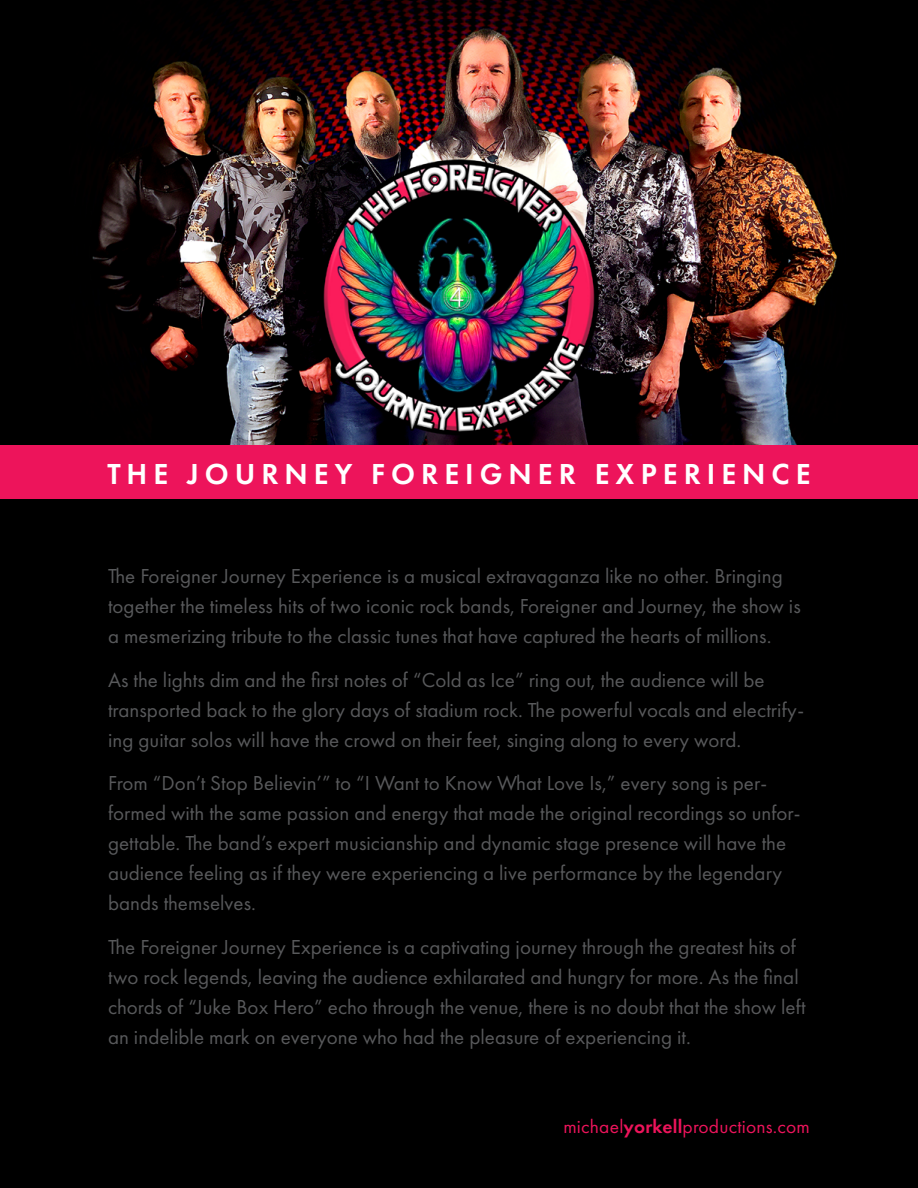
<style>
.page{position:relative;width:918px;height:1188px;background:#000}
.page>*{position:absolute;margin:0;border:0;box-sizing:border-box;transform-origin:0 0}
.t1{font:600 30px "Futura PT";letter-spacing:.2em;color:#fff}
.t2{font:21px/30px "Futura PT";letter-spacing:.005em;color:#58595b}
.t3{font:19.5px "Futura PT";letter-spacing:.01em;color:#ed145b}
.s1{font-weight:600}
</style>
<div class="page">
<img style="left:0;top:0;width:918px;height:446px">
<div style="left:0;top:446px;width:918px;height:54px;background:#ed145b"></div>
<h1 class="t1" style="left:107px;top:455px;width:705px">THE JOURNEY FOREIGNER EXPERIENCE</h1>
<p class="t2" style="left:108px;top:561px;width:694px">The Foreigner Journey Experience is a musical extravaganza like no other. Bringing together the timeless hits of two iconic rock bands, Foreigner and Journey, the show is a mesmerizing tribute to the classic tunes that have captured the hearts of millions.</p>
<p class="t2" style="left:108px;top:664px;width:698px">As the lights dim and the first notes of “Cold as Ice” ring out, the audience will be transported back to the glory days of stadium rock. The powerful vocals and electrify&shy;ing guitar solos will have the crowd on their feet, singing along to every word.</p>
<p class="t2" style="left:108px;top:768px;width:694px">From “Don’t Stop Believin’” to “I Want to Know What Love Is,” every song is per&shy;formed with the same passion and energy that made the original recordings so unfor&shy;gettable. The band’s expert musicianship and dynamic stage presence will have the audience feeling as if they were experiencing a live performance by the legendary bands themselves.</p>
<p class="t2" style="left:108px;top:931px;width:699px">The Foreigner Journey Experience is a captivating journey through the greatest hits of two rock legends, leaving the audience exhilarated and hungry for more. As the final chords of “Juke Box Hero” echo through the venue, there is no doubt that the show left an indelible mark on everyone who had the pleasure of experiencing it.</p>
<p class="t3" style="left:563px;top:1115px;width:248px">michael<span class="s1">yorkell</span>productions.com</p>
</div>
